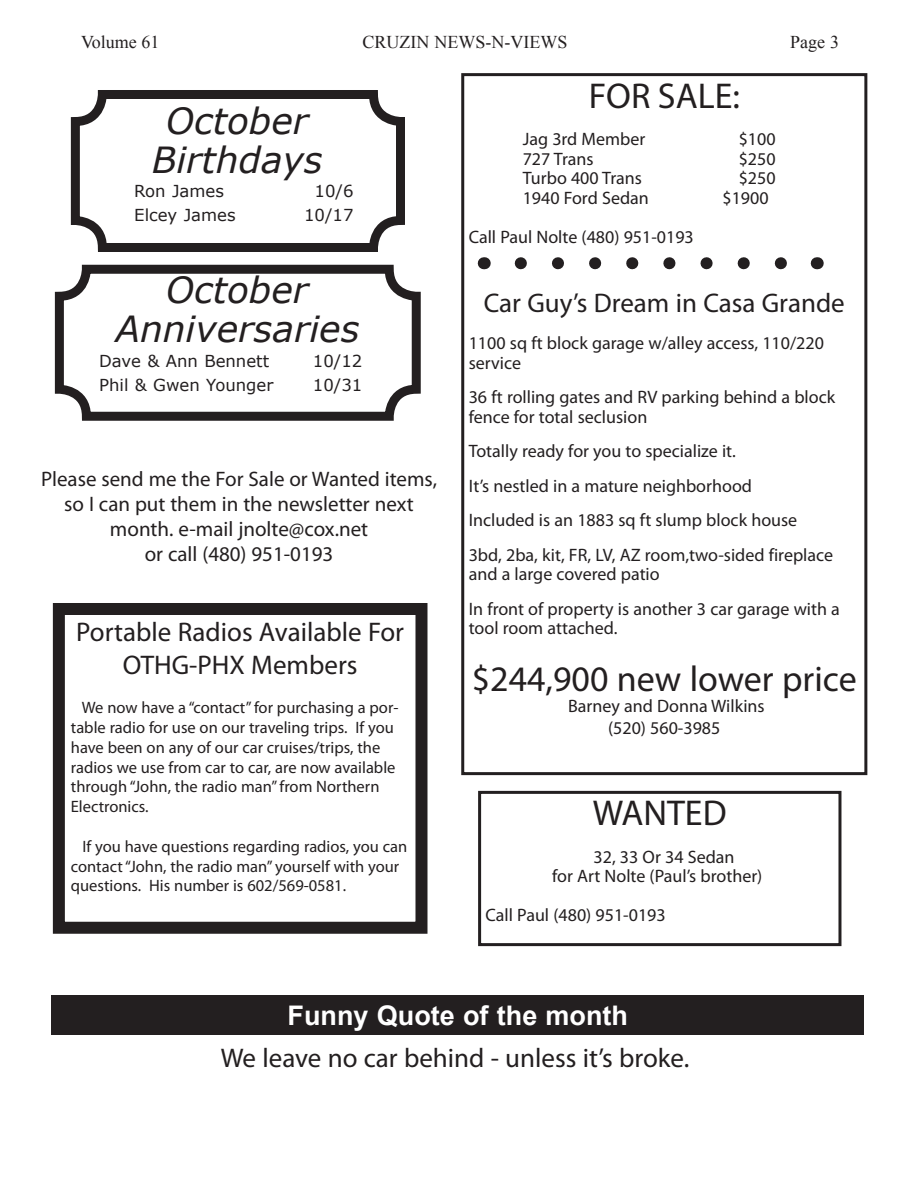
<style>
.page{position:relative;width:918px;height:1188px;background:#fff}
.page>*{position:absolute;margin:0;border:0;box-sizing:border-box;transform-origin:0 0}
.t1{font:italic 36px "Verdana";color:#231f20}
.t2{font:36px "Myriad Pro";color:#231f20}
.t3{font:27px/32.4px "Myriad Pro";color:#231f20;text-align:center}
.t4{font:700 27px "Arial";color:#fff}
.t5{font:21px/25.2px "Myriad Pro";color:#231f20;text-align:center}
.t6{font:18px/19.5px "Myriad Pro";color:#231f20}
.t7{font:18px "Times New Roman";color:#231f20}
.t8{font:16.5px/19.8px "Myriad Pro";color:#231f20}
.t9{font:16.5px "Verdana";color:#231f20}
</style>
<div class="page">
<div style="left:55px;top:265px;width:366px;height:156px;border:9px solid #231f20;border-radius:27px"></div>
<div style="left:71px;top:90px;width:334px;height:162px;border:9px solid #231f20;border-radius:27px"></div>
<img style="left:84px;top:103px;width:22px;height:22px">
<div style="left:461px;top:73px;width:406px;height:702px;border:3px solid #231f20"></div>
<div style="left:53px;top:603px;width:374px;height:331px;border:12px solid #231f20"></div>
<svg style="left:485px;top:257px;width:332px;height:12px"></svg>
<svg style="left:521px;top:257px;width:277px;height:12px"></svg>
<svg style="left:484px;top:257px;width:1px;height:12px"></svg>
<svg style="left:817px;top:257px;width:1px;height:12px"></svg>
<div style="left:478px;top:791px;width:363px;height:155px;border:3px solid #231f20"></div>
<div style="left:52px;top:996px;width:812px;height:39px;background:#231f20"></div>
<p class="t7" style="left:81px;top:30px;width:80px">Volume 61</p>
<p class="t7" style="left:363px;top:30px;width:206px">CRUZIN NEWS-N-VIEWS</p>
<p class="t7" style="left:790px;top:30px;width:50px">Page 3</p>
<p class="t1" style="left:166px;top:98px;width:144px">October</p>
<p class="t1" style="left:152px;top:137px;width:173px">Birthdays</p>
<p class="t9" style="left:134px;top:180px;width:91px">Ron James</p>
<p class="t9" style="left:315px;top:180px;width:40px">10/6</p>
<p class="t9" style="left:134px;top:204px;width:103px">Elcey James</p>
<p class="t9" style="left:304px;top:204px;width:51px">10/17</p>
<p class="t1" style="left:166px;top:267px;width:144px">October</p>
<p class="t1" style="left:115px;top:306px;width:245px">Anniversaries</p>
<p class="t9" style="left:99px;top:351px;width:172px">Dave &amp; Ann Bennett</p>
<p class="t9" style="left:313px;top:351px;width:51px">10/12</p>
<p class="t9" style="left:99px;top:375px;width:176px">Phil &amp; Gwen Younger</p>
<p class="t9" style="left:313px;top:375px;width:51px">10/31</p>
<p class="t5" style="left:41px;top:466px;width:397px">Please send me the For Sale or Wanted items, so I can put them in the newsletter next month. e-mail jnolte@cox.net</p>
<p class="t5" style="left:145px;top:541px;width:190px">or call (480) 951-0193</p>
<p class="t3" style="left:76px;top:616px;width:329px">Portable Radios Available For<br>OTHG-PHX Members</p>
<p class="t8" style="left:71px;top:698px;width:329px;text-indent:11px">We now have a “contact” for purchasing a por&shy;table radio for use on our traveling trips. If you have been on any of our car cruises/trips, the radios we use from car to car, are now available through “John, the radio man” from Northern Electronics.</p>
<p class="t8" style="left:71px;top:836px;width:338px;text-indent:12px">If you have questions regarding radios, you can contact “John, the radio man” yourself with your questions. His number is 602/569-0581.</p>
<p class="t2" style="left:589px;top:73px;width:153px">FOR SALE:</p>
<p class="t6" style="left:523px;top:129px;width:124px">Jag 3rd Member</p>
<p class="t6" style="left:739px;top:129px;width:38px">$100</p>
<p class="t6" style="left:523px;top:149px;width:72px">727 Trans</p>
<p class="t6" style="left:739px;top:149px;width:38px">$250</p>
<p class="t6" style="left:523px;top:168px;width:121px">Turbo 400 Trans</p>
<p class="t6" style="left:739px;top:168px;width:38px">$250</p>
<p class="t6" style="left:523px;top:188px;width:128px">1940 Ford Sedan</p>
<p class="t6" style="left:722px;top:188px;width:48px">$1900</p>
<p class="t6" style="left:469px;top:227px;width:227px">Call Paul Nolte (480) 951-0193</p>
<p class="t3" style="left:484px;top:286px;width:362px">Car Guy’s Dream in Casa Grande</p>
<p class="t6" style="left:469px;top:333px;width:357px">1100 sq ft block garage w/alley access, 110/220</p>
<p class="t6" style="left:469px;top:353px;width:54px">service</p>
<p class="t6" style="left:469px;top:387px;width:368px">36 ft rolling gates and RV parking behind a block fence for total seclusion</p>
<p class="t6" style="left:469px;top:441px;width:269px">Totally ready for you to specialize it.</p>
<p class="t6" style="left:469px;top:476px;width:285px">It’s nestled in a mature neighborhood</p>
<p class="t6" style="left:469px;top:510px;width:330px">Included is an 1883 sq ft slump block house</p>
<p class="t6" style="left:469px;top:545px;width:366px">3bd, 2ba, kit, FR, LV, AZ room,two-sided fireplace and a large covered patio</p>
<p class="t6" style="left:469px;top:599px;width:373px">In front of property is another 3 car garage with a tool room attached.</p>
<p class="t2" style="left:472px;top:657px;width:387px">$244,900 new lower price</p>
<p class="t6" style="left:568px;top:696px;width:198px">Barney and Donna Wilkins</p>
<p class="t6" style="left:608px;top:718px;width:114px">(520) 560-3985</p>
<p class="t2" style="left:593px;top:791px;width:135px">WANTED</p>
<p class="t6" style="left:594px;top:847px;width:143px">32, 33 Or 34 Sedan</p>
<p class="t6" style="left:552px;top:866px;width:212px">for Art Nolte (Paul’s brother)</p>
<p class="t6" style="left:486px;top:905px;width:182px">Call Paul (480) 951-0193</p>
<p class="t4" style="left:288px;top:998px;width:342px">Funny Quote of the month</p>
<p class="t3" style="left:221px;top:1041px;width:470px">We leave no car behind - unless it’s broke.</p>
</div>
